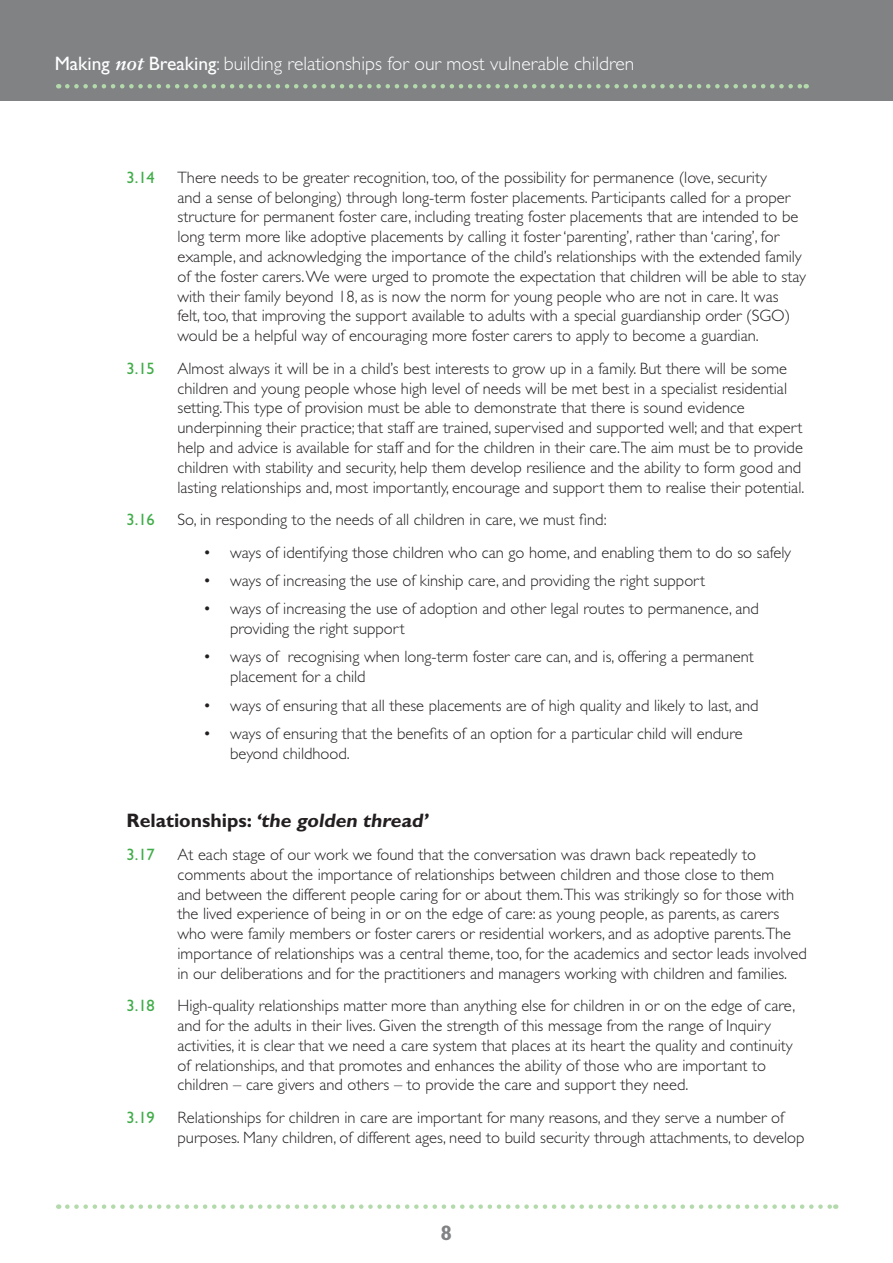
<style>
.page{position:relative;width:893px;height:1263px;background:#fff}
.page>*{position:absolute;margin:0;border:0;box-sizing:border-box;transform-origin:0 0}
.t1{font:700 21px "Gill Sans";color:#808284}
.t2{font:300 19.5px "Gill Sans";color:#fff}
.t3{font:700 19.5px "Gill Sans";color:#231f20}
.t4{font:300 16.5px/19.8px "Gill Sans";color:#231f20}
.t5{font:16.5px "Gill Sans";color:#41ad49}
.s1{font-weight:400}
.s2{font-family:"Sabon";font-weight:700;font-style:italic}
</style>
<div class="page">
<div style="left:0;top:0;width:893px;height:100px;background:#808284"></div>
<svg style="left:67px;top:84px;width:740px;height:5px"></svg>
<svg style="left:67px;top:1204px;width:769px;height:5px"></svg>
<p class="t2" style="left:55px;top:57px;width:581px"><span class="s1">Making</span> <span class="s2">not</span> <span class="s1">Breaking</span>: building relationships for our most vulnerable children</p>
<p class="t5" style="left:126px;top:172px;width:30px">3.14</p>
<p class="t4" style="left:177px;top:169px;width:630px">There needs to be greater recognition, too, of the possibility for permanence (love, security<br>and a sense of belonging) through long-term foster placements. Participants called for a proper structure for permanent foster care, including treating foster placements that are intended to be long term more like adoptive placements by calling it foster ‘parenting’, rather than ‘caring’, for example, and acknowledging the importance of the child’s relationships with the extended family of the foster carers. We were urged to promote the expectation that children will be able to stay with their family beyond 18, as is now the norm for young people who are not in care. It was<br>felt, too, that improving the support available to adults with a special guardianship order (SGO) would be a helpful way of encouraging more foster carers to apply to become a guardian.</p>
<p class="t5" style="left:126px;top:363px;width:30px">3.15</p>
<p class="t4" style="left:177px;top:360px;width:628px">Almost always it will be in a child’s best interests to grow up in a family. But there will be some children and young people whose high level of needs will be met best in a specialist residential setting.This type of provision must be able to demonstrate that there is sound evidence underpinning their practice; that staff are trained, supervised and supported well; and that expert help and advice is available for staff and for the children in their care.The aim must be to provide children with stability and security, help them develop resilience and the ability to form good and lasting relationships and, most importantly, encourage and support them to realise their potential.</p>
<p class="t5" style="left:126px;top:514px;width:30px">3.16</p>
<p class="t4" style="left:230px;top:505px;width:563px;line-height:32.5px;text-indent:-53px">So, in responding to the needs of all children in care, we must find:<br>ways of identifying those children who can go home, and enabling them to do so safely</p>
<p class="t4" style="left:230px;top:568px;width:530px;line-height:28.3px">ways of increasing the use of kinship care, and providing the right support<br>ways of increasing the use of adoption and other legal routes to permanence, and</p>
<p class="t4" style="left:230px;top:616px;width:525px;line-height:28.3px">providing the right support<br>ways of recognising when long-term foster care can, and is, offering a permanent</p>
<p class="t4" style="left:230px;top:664px;width:530px;line-height:28.3px">placement for a child<br>ways of ensuring that all these placements are of high quality and likely to last, and ways of ensuring that the benefits of an option for a particular child will endure</p>
<p class="t4" style="left:230px;top:745px;width:121px">beyond childhood.</p>
<p class="t4" style="left:203px;top:540px;width:10px;line-height:28.3px;text-align:justify">• • •</p>
<p class="t4" style="left:203px;top:649px;width:10px">•</p>
<p class="t4" style="left:203px;top:693px;width:10px;line-height:28.3px">• •</p>
<p class="t3" style="left:126px;top:814px;width:306px">Relationships: ‘the golden thread’</p>
<p class="t5" style="left:126px;top:849px;width:30px">3.17</p>
<p class="t4" style="left:177px;top:846px;width:631px">At each stage of our work we found that the conversation was drawn back repeatedly to comments about the importance of relationships between children and those close to them<br>and between the different people caring for or about them.This was strikingly so for those with the lived experience of being in or on the edge of care: as young people, as parents, as carers who were family members or foster carers or residential workers, and as adoptive parents.The importance of relationships was a central theme, too, for the academics and sector leads involved in our deliberations and for the practitioners and managers working with children and families.</p>
<p class="t5" style="left:126px;top:1000px;width:30px">3.18</p>
<p class="t4" style="left:177px;top:998px;width:619px">High-quality relationships matter more than anything else for children in or on the edge of care, and for the adults in their lives. Given the strength of this message from the range of Inquiry activities, it is clear that we need a care system that places at its heart the quality and continuity of relationships, and that promotes and enhances the ability of those who are important to children – care givers and others – to provide the care and support they need.</p>
<p class="t5" style="left:126px;top:1112px;width:30px">3.19</p>
<p class="t4" style="left:177px;top:1109px;width:628px">Relationships for children in care are important for many reasons, and they serve a number of purposes. Many children, of different ages, need to build security through attachments, to develop</p>
<p class="t1" style="left:440px;top:1226px;width:13px">8</p>
</div>
